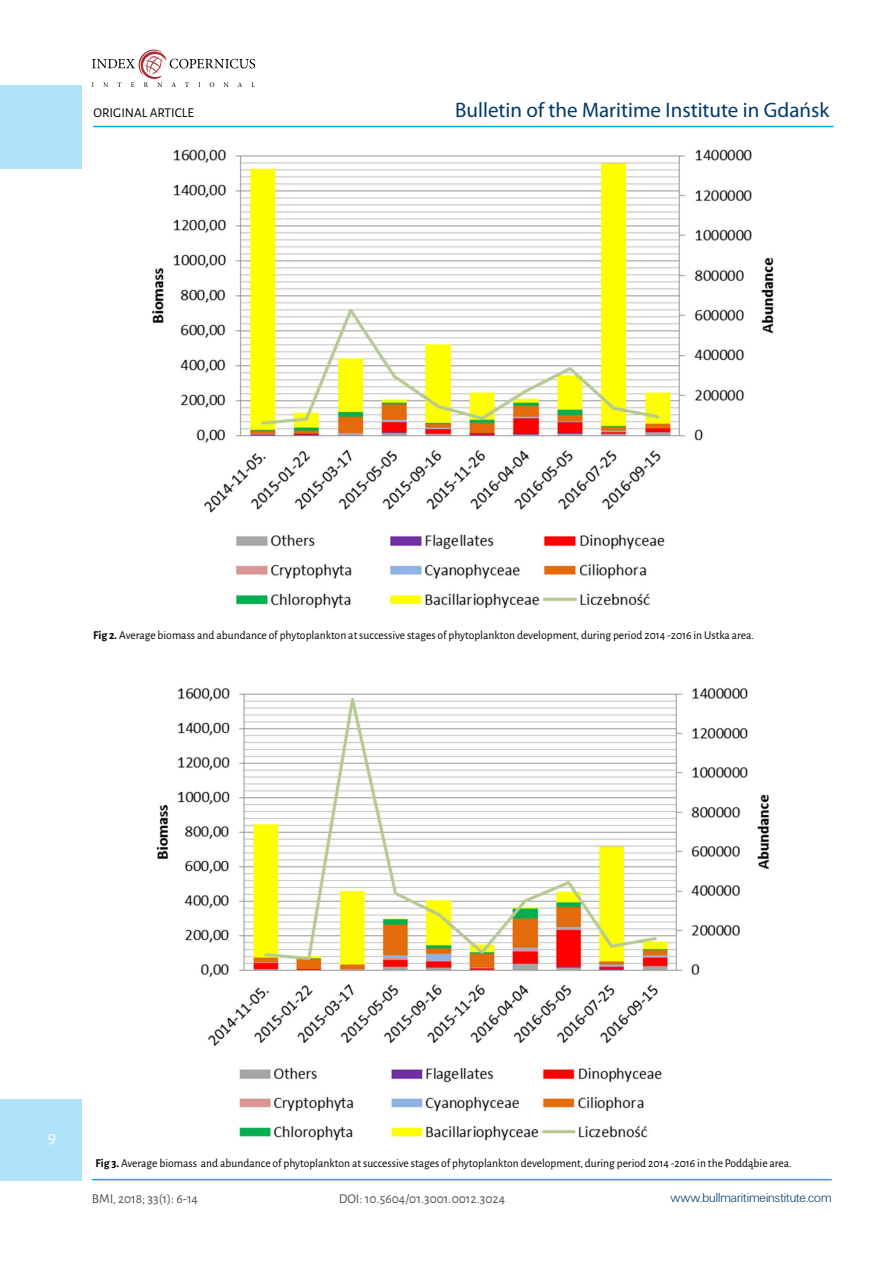
<style>
.page{position:relative;width:893px;height:1263px;background:#fff}
.page>*{position:absolute;margin:0;border:0;box-sizing:border-box;transform-origin:0 0}
.t1{font:21px "Myriad Pro";color:#003a6c}
.t2{font:18px "Alegreya Sans";color:#fff}
.t3{font:13.5px "Alegreya Sans";color:#515254}
.t4{font:13.5px "Unitus DCE Ligh";color:#003a6c}
.t5{font:13.5px "Alegreya Sans";color:#000}
.t6{font:12px "Alegreya Sans";color:#000}
.s1{font-weight:700}
</style>
<div class="page">
<div style="left:1px;top:87px;width:81px;height:81px;background:#abe1fa"></div>
<div style="left:0;top:85px;width:81px;height:82px;background:#aee2fa"></div>
<div style="left:1px;top:1099px;width:81px;height:81px;background:#aee2fa"></div>
<hr style="left:92px;top:1179px;width:740px;height:1px;background:#00abeb">
<hr style="left:93px;top:126px;width:741px;height:1px;background:#00abeb">
<svg style="left:92px;top:50px;width:163px;height:37px"></svg>
<img style="left:152px;top:149px;width:622px;height:460px">
<img style="left:156px;top:688px;width:613px;height:453px">
<p class="t5" style="left:94px;top:103px;width:102px">ORIGINAL ARTICLE</p>
<h1 class="t1" style="left:455px;top:97px;width:376px">Bulletin of the Maritime Institute in Gdańsk</h1>
<p class="t6" style="left:93px;top:627px;width:662px"><span class="s1">Fig 2.</span> Average biomass and abundance of phytoplankton at successive stages of phytoplankton development, during period 2014 -2016 in Ustka area.</p>
<h2 class="t2" style="left:48px;top:1125px;width:10px">9</h2>
<p class="t6" style="left:96px;top:1155px;width:698px"><span class="s1">Fig 3.</span> Average biomass and abundance of phytoplankton at successive stages of phytoplankton development, during period 2014 -2016 in the Poddąbie area.</p>
<p class="t3" style="left:92px;top:1189px;width:108px">BMI, 2018; 33(1): 6-14</p>
<p class="t3" style="left:339px;top:1189px;width:168px">DOI: 10.5604/01.3001.0012.3024</p>
<p class="t4" style="left:671px;top:1190px;width:162px">www.bullmaritimeinstitute.com</p>
</div>
